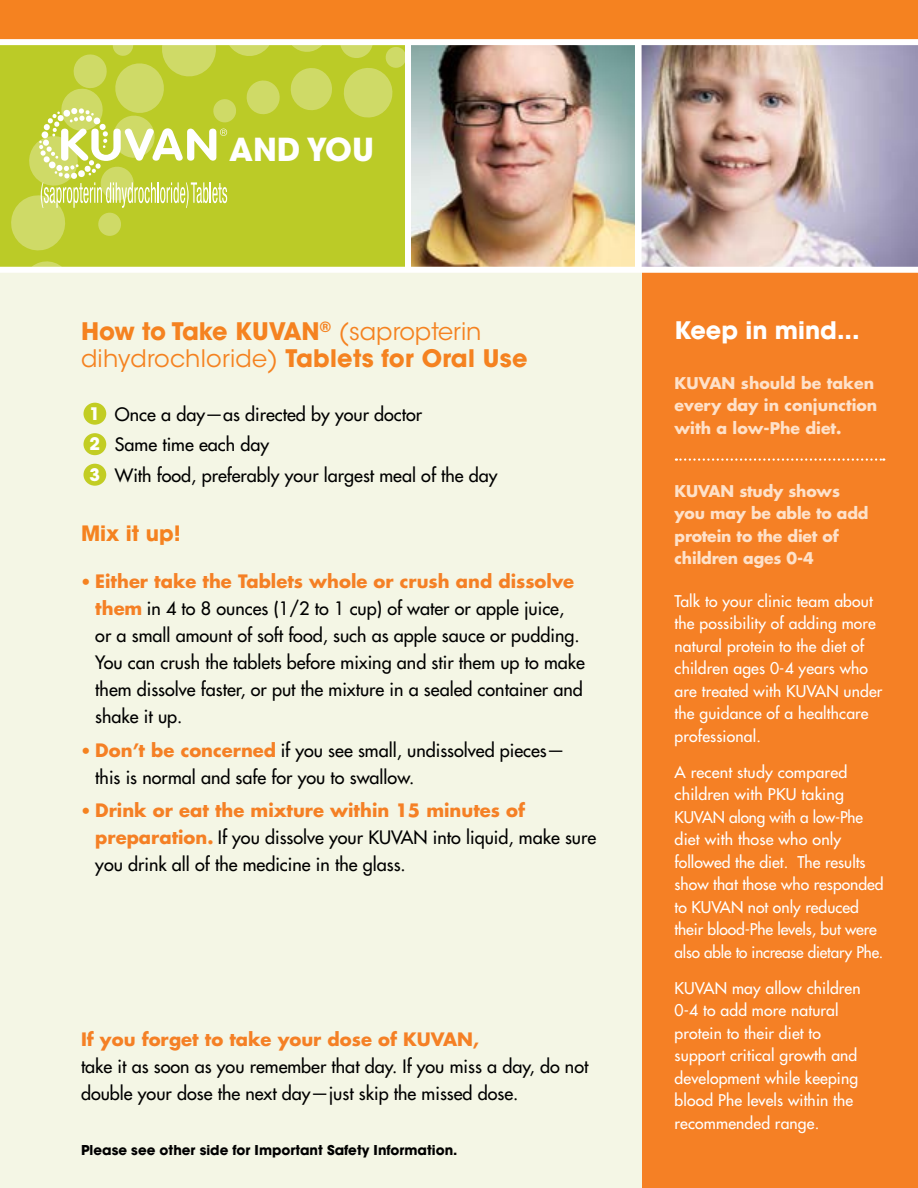
<style>
.page{position:relative;width:918px;height:1188px;background:#fff}
.page>*{position:absolute;margin:0;border:0;box-sizing:border-box;transform-origin:0 0}
.t1{font:700 31.5px "ITC Avant Garde Std";color:#fff}
.t2{font:700 24px/27px "ITC Avant Garde Std";color:#f58220}
.t3{font:700 24px "ITC Avant Garde Std";color:#fff}
.t4{font:700 21px "ITC Avant Garde Std";color:#f58220}
.t5{font:500 18px/27px "Futura Std";color:#000}
.t6{font:700 18px "Futura Std";color:#f58025}
.t7{font:500 15.75px/22.5px "Futura Std";letter-spacing:.01em;color:#fff}
.t8{font:700 15.75px/22.5px "Futura Std";letter-spacing:-.01em;color:#fee1c9}
.t9{font:700 13.5px "ITC Avant Garde Std";color:#000}
.s1{font-weight:400}
.s2{font-family:"ITC Avant Garde Std";font-weight:700;font-size:17.1px;color:#fff}
.s3{font-size:16.5px;color:#f58220}
.s4{font-weight:700;color:#f58025}
</style>
<div class="page">
<img style="left:642px;top:45px;width:276px;height:222px">
<svg style="left:0;top:45px;width:405px;height:222px;background:#c2d03e"></svg>
<div style="left:0;top:0;width:918px;height:39px;background:#f58220"></div>
<div style="left:641px;top:269px;width:277px;height:919px;background:#f58025"></div>
<img style="left:411px;top:45px;width:224px;height:222px">
<div style="left:0;top:273px;width:641px;height:915px;background:#f4f6e5"></div>
<div style="left:83px;top:403px;width:23px;height:22px;background:#c2cd23;border-radius:50%"></div>
<div style="left:83px;top:433px;width:23px;height:22px;background:#c2cd23;border-radius:50%"></div>
<div style="left:83px;top:464px;width:23px;height:22px;background:#c2cd23;border-radius:50%"></div>
<div style="left:0;top:267px;width:918px;height:6px;background:#fff"></div>
<svg style="left:676px;top:458px;width:208px;height:3px"></svg>
<h1 class="t1" style="left:229px;top:129px;width:146px">AND YOU</h1>
<h2 class="t2" style="left:81px;top:317px;width:448px">How to Take KUVAN<sup>®</sup> <span class="s1">(sapropterin dihydrochloride)</span> Tablets for Oral Use</h2>
<p class="t5" style="left:90px;top:399px;width:410px;line-height:30.5px"><span class="s2">1</span> Once a day—as directed by your doctor<br><span class="s2">2</span> Same time each day<br><span class="s2">3</span> With food, preferably your largest meal of the day</p>
<p class="t4" style="left:81px;top:519px;width:101px">Mix it up!</p>
<p class="t5" style="left:95px;top:568px;width:491px;text-indent:-14px"><span class="s3">•</span> <span class="s4">Either take the Tablets whole or crush and dissolve them</span> in 4 to 8 ounces (1/2 to 1 cup) of water or apple juice,<br>or a small amount of soft food, such as apple sauce or pudding.<br>You can crush the tablets before mixing and stir them up to make them dissolve faster, or put the mixture in a sealed container and shake it up.</p>
<p class="t5" style="left:95px;top:737px;width:471px;text-indent:-14px"><span class="s3">•</span> <span class="s4">Don’t be concerned</span> if you see small, undissolved pieces— this is normal and safe for you to swallow.</p>
<p class="t5" style="left:95px;top:797px;width:502px;text-indent:-14px"><span class="s3">•</span> <span class="s4">Drink or eat the mixture within 15 minutes of preparation.</span> If you dissolve your KUVAN into liquid, make sure you drink all of the medicine in the glass.</p>
<p class="t6" style="left:81px;top:1027px;width:400px">If you forget to take your dose of KUVAN,</p>
<p class="t5" style="left:81px;top:1053px;width:509px">take it as soon as you remember that day. If you miss a day, do not double your dose the next day—just skip the missed dose.</p>
<p class="t9" style="left:81px;top:1141px;width:378px">Please see other side for Important Safety Information.</p>
<h2 class="t3" style="left:675px;top:315px;width:187px">Keep in mind...</h2>
<p class="t8" style="left:675px;top:371px;width:204px">KUVAN should be taken every day in conjunction with a low-Phe diet.</p>
<p class="t8" style="left:675px;top:479px;width:195px">KUVAN study shows you may be able to add protein to the diet of children ages 0-4</p>
<p class="t7" style="left:675px;top:590px;width:209px">Talk to your clinic team about the possibility of adding more natural protein to the diet of children ages 0-4 years who are treated with KUVAN under the guidance of a healthcare professional.</p>
<p class="t7" style="left:675px;top:761px;width:211px">A recent study compared children with PKU taking<br>KUVAN along with a low-Phe diet with those who only followed the diet. The results show that those who responded to KUVAN not only reduced their blood-Phe levels, but were also able to increase dietary Phe.</p>
<p class="t7" style="left:675px;top:977px;width:188px">KUVAN may allow children<br>0-4 to add more natural protein to their diet to support critical growth and development while keeping blood Phe levels within the recommended range.</p>
</div>
